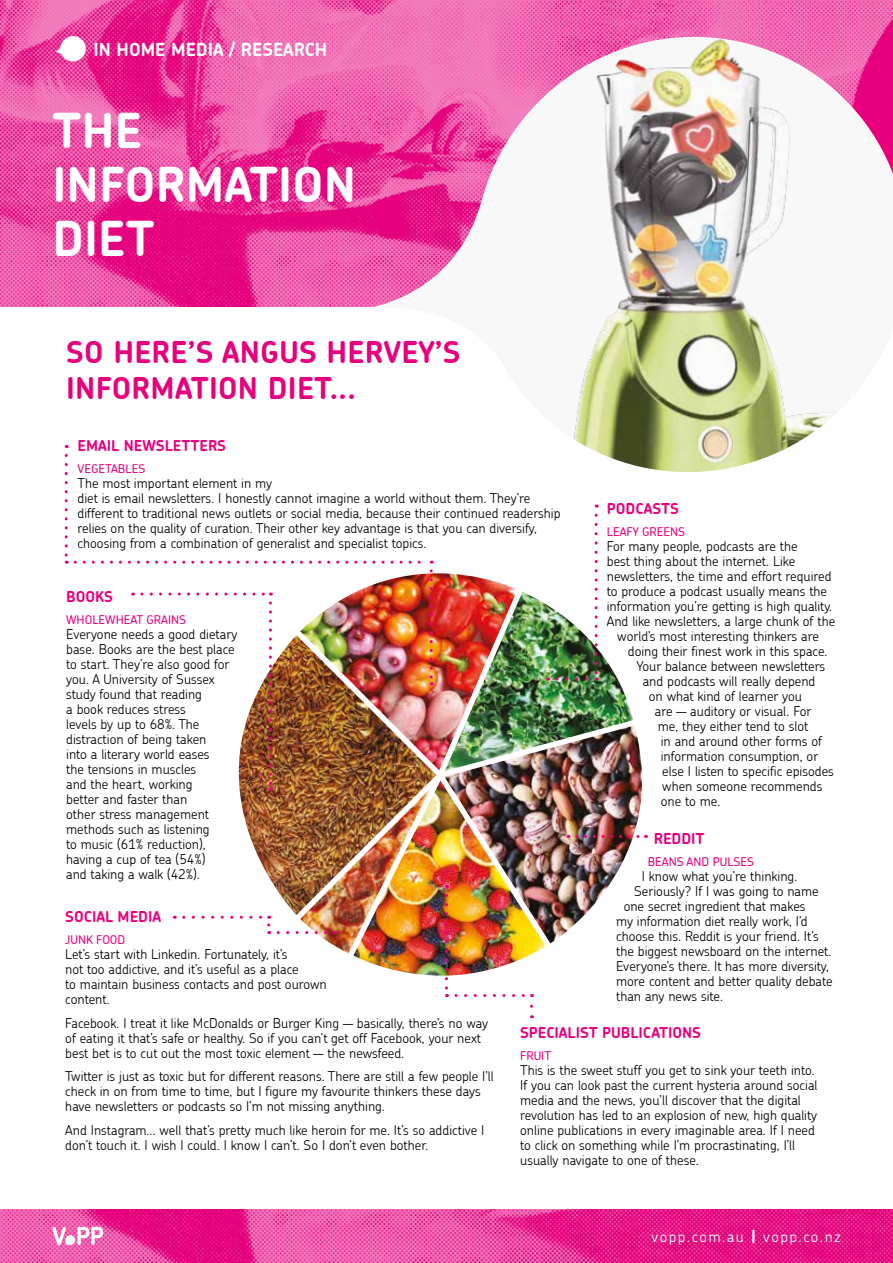
<style>
.page{position:relative;width:893px;height:1263px;background:#fff}
.page>*{position:absolute;margin:0;border:0;box-sizing:border-box;transform-origin:0 0}
.t1{font:700 48px/54px "Chevin";letter-spacing:.005em;color:#fff}
.t2{font:700 30px/36px "Chevin";letter-spacing:.01em;color:#e6007d}
.t3{font:700 18px "Chevin";letter-spacing:.005em;color:#fff}
.t4{font:700 15px "Chevin";color:#e6007d}
.t5{font:300 15px "Chevin";letter-spacing:.1em;color:#fff}
.t6{font:300 13.5px/15px "Chevin";color:#000}
.t7{font:500 12px "Chevin";color:#e6007d}
.s1{font-weight:700}
</style>
<div class="page">
<img style="left:0;top:1209px;width:893px;height:54px">
<img style="left:1px;top:0;width:891px;height:306px">
<svg style="left:52px;top:1227px;width:51px;height:18px"></svg>
<svg style="left:54px;top:34px;width:33px;height:29px"></svg>
<img style="left:238px;top:635px;width:198px;height:280px">
<img style="left:300px;top:789px;width:53px;height:164px">
<img style="left:353px;top:781px;width:193px;height:195px">
<img style="left:444px;top:725px;width:198px;height:218px">
<img style="left:445px;top:592px;width:188px;height:179px">
<img style="left:300px;top:573px;width:217px;height:197px">
<svg style="left:65px;top:455px;width:3px;height:109px"></svg>
<svg style="left:75px;top:561px;width:357px;height:3px"></svg>
<svg style="left:430px;top:571px;width:3px;height:114px"></svg>
<svg style="left:445px;top:895px;width:3px;height:102px"></svg>
<svg style="left:456px;top:994px;width:76px;height:3px"></svg>
<svg style="left:530px;top:1006px;width:3px;height:12px"></svg>
<svg style="left:184px;top:916px;width:86px;height:3px"></svg>
<svg style="left:267px;top:925px;width:3px;height:9px"></svg>
<svg style="left:278px;top:931px;width:57px;height:3px"></svg>
<svg style="left:142px;top:593px;width:129px;height:3px"></svg>
<svg style="left:269px;top:603px;width:3px;height:187px"></svg>
<svg style="left:577px;top:835px;width:69px;height:3px"></svg>
<svg style="left:595px;top:515px;width:3px;height:166px"></svg>
<svg style="left:548px;top:678px;width:38px;height:3px"></svg>
<svg style="left:369px;top:8px;width:524px;height:299px"></svg>
<img style="left:538px;top:37px;width:355px;height:435px">
<h3 class="t3" style="left:94px;top:38px;width:235px">IN HOME MEDIA / RESEARCH</h3>
<h1 class="t1" style="left:52px;top:102px;width:305px">THE<br>INFORMATION<br>DIET</h1>
<h2 class="t2" style="left:66px;top:334px;width:396px">SO HERE’S ANGUS HERVEY’S<br>INFORMATION DIET...</h2>
<p class="t4" style="left:78px;top:436px;width:150px">EMAIL NEWSLETTERS</p>
<p class="t7" style="left:78px;top:461px;width:69px">VEGETABLES</p>
<p class="t6" style="left:78px;top:475px;width:484px">The most important element in my<br>diet is email newsletters. I honestly cannot imagine a world without them. They’re different to traditional news outlets or social media, because their continued readership relies on the quality of curation. Their other key advantage is that you can diversify, choosing from a combination of generalist and specialist topics.</p>
<p class="t4" style="left:607px;top:498px;width:74px">PODCASTS</p>
<p class="t7" style="left:607px;top:524px;width:80px">LEAFY GREENS</p>
<p class="t6" style="left:607px;top:538px;width:192px">For many people, podcasts are the</p>
<p class="t6" style="left:607px;top:553px;width:190px">best thing about the internet. Like</p>
<p class="t6" style="left:607px;top:568px;width:226px">newsletters, the time and effort required</p>
<p class="t6" style="left:607px;top:583px;width:222px">to produce a podcast usually means the</p>
<p class="t6" style="left:607px;top:598px;width:227px">information you’re getting is high quality.</p>
<p class="t6" style="left:607px;top:613px;width:230px">And like newsletters, a large chunk of the</p>
<p class="t6" style="left:617px;top:628px;width:203px">world’s most interesting thinkers are</p>
<p class="t6" style="left:628px;top:643px;width:201px">doing their finest work in this space.</p>
<p class="t6" style="left:637px;top:658px;width:190px">Your balance between newsletters</p>
<p class="t6" style="left:643px;top:673px;width:174px">and podcasts will really depend</p>
<p class="t6" style="left:649px;top:688px;width:155px">on what kind of learner you</p>
<p class="t6" style="left:655px;top:703px;width:158px">are — auditory or visual. For</p>
<p class="t6" style="left:658px;top:718px;width:152px">me, they either tend to slot</p>
<p class="t6" style="left:661px;top:733px;width:163px">in and around other forms of</p>
<p class="t6" style="left:661px;top:748px;width:159px">information consumption, or</p>
<p class="t6" style="left:662px;top:763px;width:173px">else I listen to specific episodes</p>
<p class="t6" style="left:662px;top:778px;width:162px">when someone recommends</p>
<p class="t6" style="left:661px;top:793px;width:61px">one to me.</p>
<p class="t4" style="left:66px;top:586px;width:48px">BOOKS</p>
<p class="t7" style="left:66px;top:612px;width:121px">WHOLEWHEAT GRAINS</p>
<p class="t6" style="left:66px;top:626px;width:173px">Everyone needs a good dietary base. Books are the best place to start. They’re also good for you. A University of Sussex study found that reading<br>a book reduces stress<br>levels by up to 68%. The distraction of being taken<br>into a literary world eases<br>the tensions in muscles<br>and the heart, working<br>better and faster than<br>other stress management methods such as listening<br>to music (61% reduction), having a cup of tea (54%)<br>and taking a walk (42%).</p>
<p class="t4" style="left:654px;top:828px;width:52px">REDDIT</p>
<p class="t7" style="left:648px;top:854px;width:108px">BEANS AND PULSES</p>
<p class="t6" style="left:642px;top:868px;width:157px">I know what you’re thinking.</p>
<p class="t6" style="left:634px;top:883px;width:186px">Seriously? If I was going to name</p>
<p class="t6" style="left:624px;top:898px;width:183px">one secret ingredient that makes</p>
<p class="t6" style="left:616px;top:913px;width:193px">my information diet really work, I’d</p>
<p class="t6" style="left:616px;top:928px;width:204px">choose this. Reddit is your friend. It’s</p>
<p class="t6" style="left:616px;top:943px;width:217px">the biggest newsboard on the internet.</p>
<p class="t6" style="left:616px;top:958px;width:214px">Everyone’s there. It has more diversity,</p>
<p class="t6" style="left:616px;top:973px;width:218px">more content and better quality debate</p>
<p class="t6" style="left:616px;top:988px;width:109px">than any news site.</p>
<p class="t4" style="left:65px;top:907px;width:97px">SOCIAL MEDIA</p>
<p class="t7" style="left:65px;top:932px;width:61px">JUNK FOOD</p>
<p class="t6" style="left:65px;top:947px;width:263px">Let’s start with Linkedin. Fortunately, it’s<br>not too addictive, and it’s useful as a place<br>to maintain business contacts and post ourown content.</p>
<p class="t6" style="left:65px;top:1015px;width:424px">Facebook. I treat it like McDonalds or Burger King — basically, there’s no way of eating it that’s safe or healthy. So if you can’t get off Facebook, your next best bet is to cut out the most toxic element — the newsfeed.</p>
<p class="t6" style="left:65px;top:1069px;width:430px">Twitter is just as toxic but for different reasons. There are still a few people I’ll check in on from time to time, but I figure my favourite thinkers these days have newsletters or podcasts so I’m not missing anything.</p>
<p class="t6" style="left:65px;top:1122px;width:421px">And Instagram… well that’s pretty much like heroin for me. It’s so addictive I don’t touch it. I wish I could. I know I can’t. So I don’t even bother.</p>
<p class="t4" style="left:520px;top:1022px;width:182px">SPECIALIST PUBLICATIONS</p>
<p class="t7" style="left:520px;top:1048px;width:33px">FRUIT</p>
<p class="t6" style="left:520px;top:1062px;width:299px">This is the sweet stuff you get to sink your teeth into.<br>If you can look past the current hysteria around social media and the news, you’ll discover that the digital revolution has led to an explosion of new, high quality online publications in every imaginable area. If I need to click on something while I’m procrastinating, I’ll usually navigate to one of these.</p>
<p class="t5" style="left:652px;top:1227px;width:190px">vopp.com.au <span class="s1">|</span> vopp.co.nz</p>
</div>
